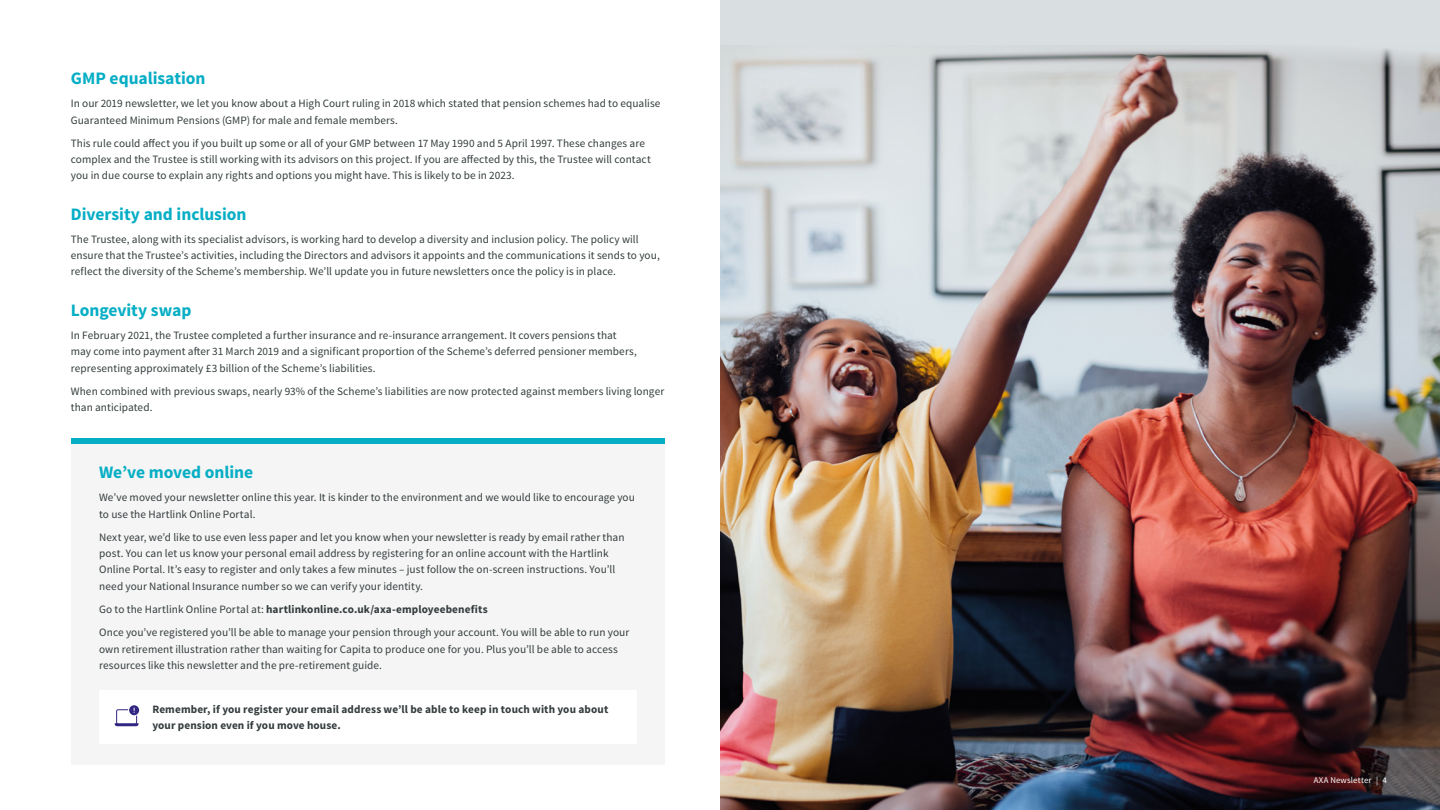
<style>
.page{position:relative;width:1440px;height:810px;background:#fff}
.page>*{position:absolute;margin:0;border:0;box-sizing:border-box;transform-origin:0 0}
.t1{font:700 17.5px "Source Sans Pro";letter-spacing:-.005em;color:#06aec5}
.t2{font:11.25px/16.2px "Source Sans Pro";letter-spacing:.005em;color:#343c3d}
.t3{font:700 11.25px/16.2px "Source Sans Pro";letter-spacing:.01em;color:#343c3d}
.t4{font:8.75px "Source Sans Pro";letter-spacing:.02em;color:#fff}
.s1{font-weight:700}
</style>
<div class="page">
<div style="left:71px;top:444px;width:594px;height:321px;background:#f5f5f5"></div>
<div style="left:99px;top:690px;width:537px;height:53px;background:#fff"></div>
<svg style="left:115px;top:705px;width:24px;height:21px"></svg>
<div style="left:71px;top:438px;width:594px;height:6px;background:#06aec5"></div>
<div style="left:720px;top:0;width:719px;height:810px;background:#d9dee1"></div>
<img style="left:720px;top:49px;width:719px;height:761px">
<h1 class="t1" style="left:71px;top:67px;width:136px">GMP equalisation</h1>
<p class="t2" style="left:71px;top:96px;width:591px">In our 2019 newsletter, we let you know about a High Court ruling in 2018 which stated that pension schemes had to equalise<br>Guaranteed Minimum Pensions (GMP) for male and female members.</p>
<p class="t2" style="left:71px;top:135px;width:582px">This rule could affect you if you built up some or all of your GMP between 17 May 1990 and 5 April 1997. These changes are complex and the Trustee is still working with its advisors on this project. If you are affected by this, the Trustee will contact you in due course to explain any rights and options you might have. This is likely to be in 2023.</p>
<h1 class="t1" style="left:71px;top:203px;width:177px">Diversity and inclusion</h1>
<p class="t2" style="left:71px;top:231px;width:590px">The Trustee, along with its specialist advisors, is working hard to develop a diversity and inclusion policy. The policy will ensure that the Trustee’s activities, including the Directors and advisors it appoints and the communications it sends to you, reflect the diversity of the Scheme’s membership. We’ll update you in future newsletters once the policy is in place.</p>
<h1 class="t1" style="left:71px;top:299px;width:122px">Longevity swap</h1>
<p class="t2" style="left:71px;top:327px;width:568px">In February 2021, the Trustee completed a further insurance and re-insurance arrangement. It covers pensions that may come into payment after 31 March 2019 and a significant proportion of the Scheme’s deferred pensioner members, representing approximately £3 billion of the Scheme’s liabilities.</p>
<p class="t2" style="left:71px;top:383px;width:595px">When combined with previous swaps, nearly 93% of the Scheme’s liabilities are now protected against members living longer than anticipated.</p>
<h1 class="t1" style="left:99px;top:461px;width:156px">We’ve moved online</h1>
<p class="t2" style="left:99px;top:490px;width:537px">We’ve moved your newsletter online this year. It is kinder to the environment and we would like to encourage you to use the Hartlink Online Portal.</p>
<p class="t2" style="left:99px;top:529px;width:527px">Next year, we’d like to use even less paper and let you know when your newsletter is ready by email rather than post. You can let us know your personal email address by registering for an online account with the Hartlink Online Portal. It’s easy to register and only takes a few minutes – just follow the on-screen instructions. You’ll need your National Insurance number so we can verify your identity.</p>
<p class="t2" style="left:99px;top:598px;width:532px;line-height:23.4px">Go to the Hartlink Online Portal at: <span class="s1">hartlinkonline.co.uk/axa-employeebenefits<br></span>Once you’ve registered you’ll be able to manage your pension through your account. You will be able to run your</p>
<p class="t2" style="left:99px;top:641px;width:520px">own retirement illustration rather than waiting for Capita to produce one for you. Plus you’ll be able to access resources like this newsletter and the pre-retirement guide.</p>
<p class="t3" style="left:152px;top:701px;width:457px">Remember, if you register your email address we’ll be able to keep in touch with you about your pension even if you move house.</p>
<p class="t4" style="left:1314px;top:774px;width:75px">AXA Newsletter | 4</p>
</div>
